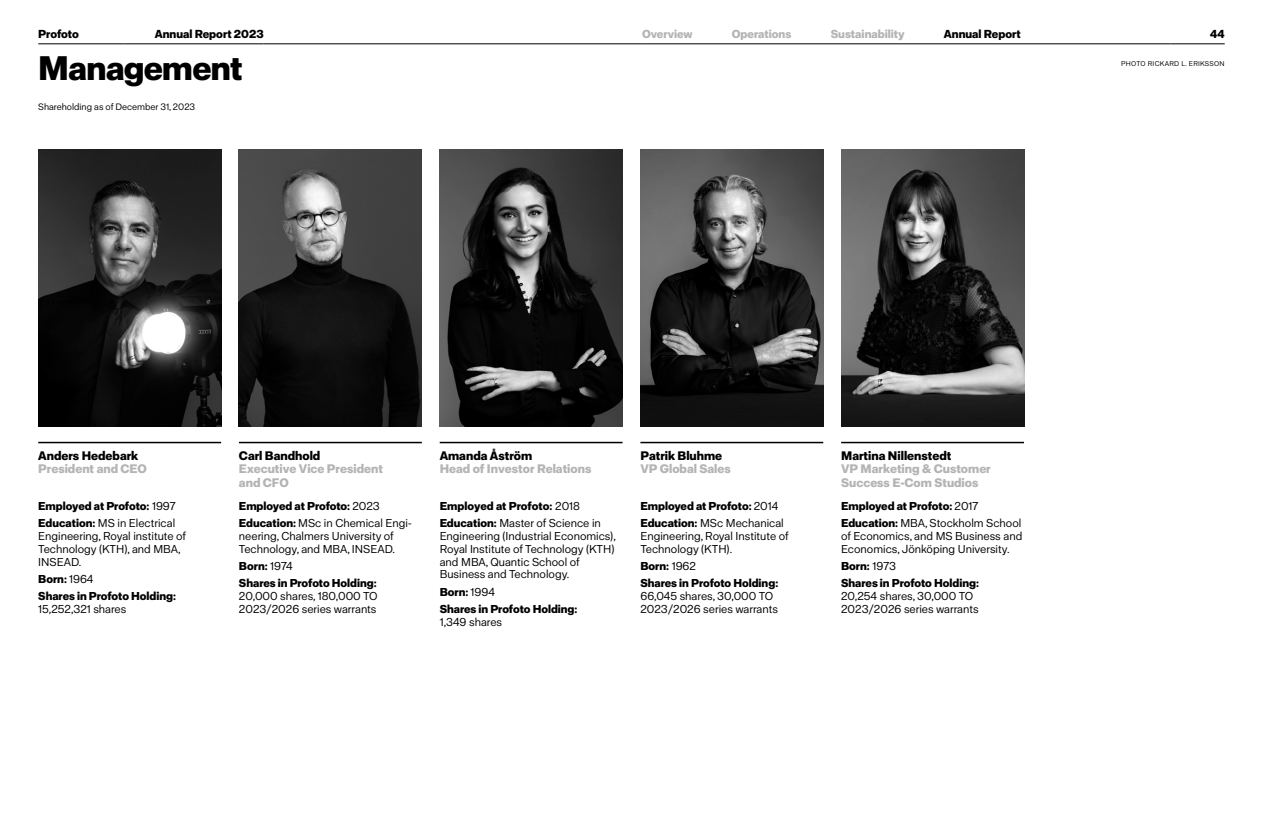
<style>
.page{position:relative;width:1263px;height:834px;background:#fff}
.page>*{position:absolute;margin:0;border:0;box-sizing:border-box;transform-origin:0 0}
.t1{font:700 33px "Profoto Sans";letter-spacing:-.015em;color:#000}
.t2{font:700 12px/13.5px "Profoto Sans";color:#b3b5b3}
.t3{font:700 12px "Profoto Sans";color:#000}
.t4{font:700 11.25px "Profoto Sans";color:#000}
.t5{font:700 11.25px "Profoto Sans";color:#b3b5b3}
.t6{font:11.1px/12.9px "Profoto Sans";color:#000}
.t7{font:700 11.1px/17.1px "Profoto Sans";color:#000}
.t8{font:9px "Profoto Sans";color:#000}
.t9{font:6.75px "Profoto Sans";letter-spacing:.04em;color:#000}
.s1{font-weight:400}
</style>
<div class="page">
<hr style="left:38px;top:44px;width:85px;height:1px;background:#000">
<hr style="left:123px;top:44px;width:141px;height:1px;background:#000">
<hr style="left:264px;top:44px;width:378px;height:1px;background:#000">
<hr style="left:642px;top:44px;width:528px;height:1px;background:#000">
<hr style="left:1170px;top:44px;width:55px;height:1px;background:#000">
<hr style="left:841px;top:441px;width:183px;height:2px;background:#000">
<hr style="left:640px;top:441px;width:183px;height:2px;background:#000">
<hr style="left:38px;top:441px;width:183px;height:2px;background:#000">
<hr style="left:239px;top:441px;width:183px;height:2px;background:#000">
<hr style="left:440px;top:441px;width:182px;height:2px;background:#000">
<img style="left:841px;top:150px;width:183px;height:276px">
<img style="left:640px;top:150px;width:183px;height:276px">
<img style="left:239px;top:150px;width:183px;height:276px">
<img style="left:38px;top:150px;width:183px;height:276px">
<img style="left:440px;top:150px;width:182px;height:276px">
<p class="t4" style="left:38px;top:27px;width:42px">Profoto</p>
<p class="t4" style="left:155px;top:27px;width:110px">Annual Report 2023</p>
<p class="t5" style="left:642px;top:27px;width:52px">Overview</p>
<p class="t5" style="left:732px;top:27px;width:61px">Operations</p>
<p class="t5" style="left:831px;top:27px;width:75px">Sustainability</p>
<p class="t4" style="left:944px;top:27px;width:78px">Annual Report</p>
<p class="t4" style="left:1210px;top:27px;width:16px">44</p>
<h1 class="t1" style="left:38px;top:49px;width:206px">Management</h1>
<p class="t8" style="left:38px;top:101px;width:158px">Shareholding as of December 31, 2023</p>
<p class="t9" style="left:1121px;top:59px;width:105px">PHOTO RICKARD L. ERIKSSON</p>
<p class="t3" style="left:38px;top:448px;width:101px">Anders Hedebark</p>
<p class="t2" style="left:38px;top:462px;width:110px">President and CEO</p>
<p class="t7" style="left:38px;top:497px;width:139px">Employed at Profoto: <span class="s1">1997<br></span>Education: <span class="s1">MS in Electrical</span></p>
<p class="t6" style="left:38px;top:529px;width:149px">Engineering, Royal institute of<br>Technology (KTH), and MBA,<br>INSEAD.</p>
<p class="t7" style="left:38px;top:570px;width:139px">Born: <span class="s1">1964<br></span>Shares in Profoto Holding:</p>
<p class="t6" style="left:38px;top:602px;width:90px">15,252,321 shares</p>
<p class="t3" style="left:239px;top:448px;width:83px">Carl Bandhold</p>
<p class="t2" style="left:239px;top:462px;width:145px">Executive Vice President and CFO</p>
<p class="t7" style="left:239px;top:496px;width:175px">Employed at Profoto: <span class="s1">2023<br></span>Education: <span class="s1">MSc in Chemical Engi-</span></p>
<p class="t6" style="left:239px;top:529px;width:158px">neering, Chalmers University of<br>Technology, and MBA, INSEAD.</p>
<p class="t7" style="left:239px;top:557px;width:139px">Born: <span class="s1">1974<br></span>Shares in Profoto Holding:</p>
<p class="t6" style="left:239px;top:589px;width:140px">20,000 shares, 180,000 TO<br>2023/2026 series warrants</p>
<p class="t3" style="left:440px;top:448px;width:94px">Amanda Åström</p>
<p class="t2" style="left:440px;top:462px;width:153px">Head of Investor Relations</p>
<p class="t7" style="left:440px;top:497px;width:163px">Employed at Profoto: <span class="s1">2018<br></span>Education: <span class="s1">Master of Science in</span></p>
<p class="t6" style="left:440px;top:529px;width:178px">Engineering (Industrial Economics),<br>Royal Institute of Technology (KTH) and MBA, Quantic School of<br>Business and Technology.</p>
<p class="t7" style="left:440px;top:582px;width:139px">Born: <span class="s1">1994<br></span>Shares in Profoto Holding:</p>
<p class="t6" style="left:440px;top:615px;width:64px">1,349 shares</p>
<p class="t3" style="left:640px;top:448px;width:83px">Patrik Bluhme</p>
<p class="t2" style="left:640px;top:462px;width:92px">VP Global Sales</p>
<p class="t7" style="left:640px;top:497px;width:145px">Employed at Profoto: <span class="s1">2014<br></span>Education: <span class="s1">MSc Mechanical</span></p>
<p class="t6" style="left:640px;top:529px;width:150px">Engineering, Royal Institute of<br>Technology (KTH).</p>
<p class="t7" style="left:640px;top:557px;width:139px">Born: <span class="s1">1962<br></span>Shares in Profoto Holding:</p>
<p class="t6" style="left:640px;top:589px;width:139px">66,045 shares, 30,000 TO<br>2023/2026 series warrants</p>
<p class="t3" style="left:841px;top:448px;width:112px">Martina Nillenstedt</p>
<p class="t2" style="left:841px;top:462px;width:151px">VP Marketing &amp; Customer<br>Success E-Com Studios</p>
<p class="t7" style="left:841px;top:496px;width:182px">Employed at Profoto: <span class="s1">2017<br></span>Education: <span class="s1">MBA, Stockholm School</span></p>
<p class="t6" style="left:841px;top:529px;width:183px">of Economics, and MS Business and<br>Economics, Jönköping University.</p>
<p class="t7" style="left:841px;top:557px;width:139px">Born: <span class="s1">1973<br></span>Shares in Profoto Holding:</p>
<p class="t6" style="left:841px;top:589px;width:139px">20,254 shares, 30,000 TO<br>2023/2026 series warrants</p>
</div>
